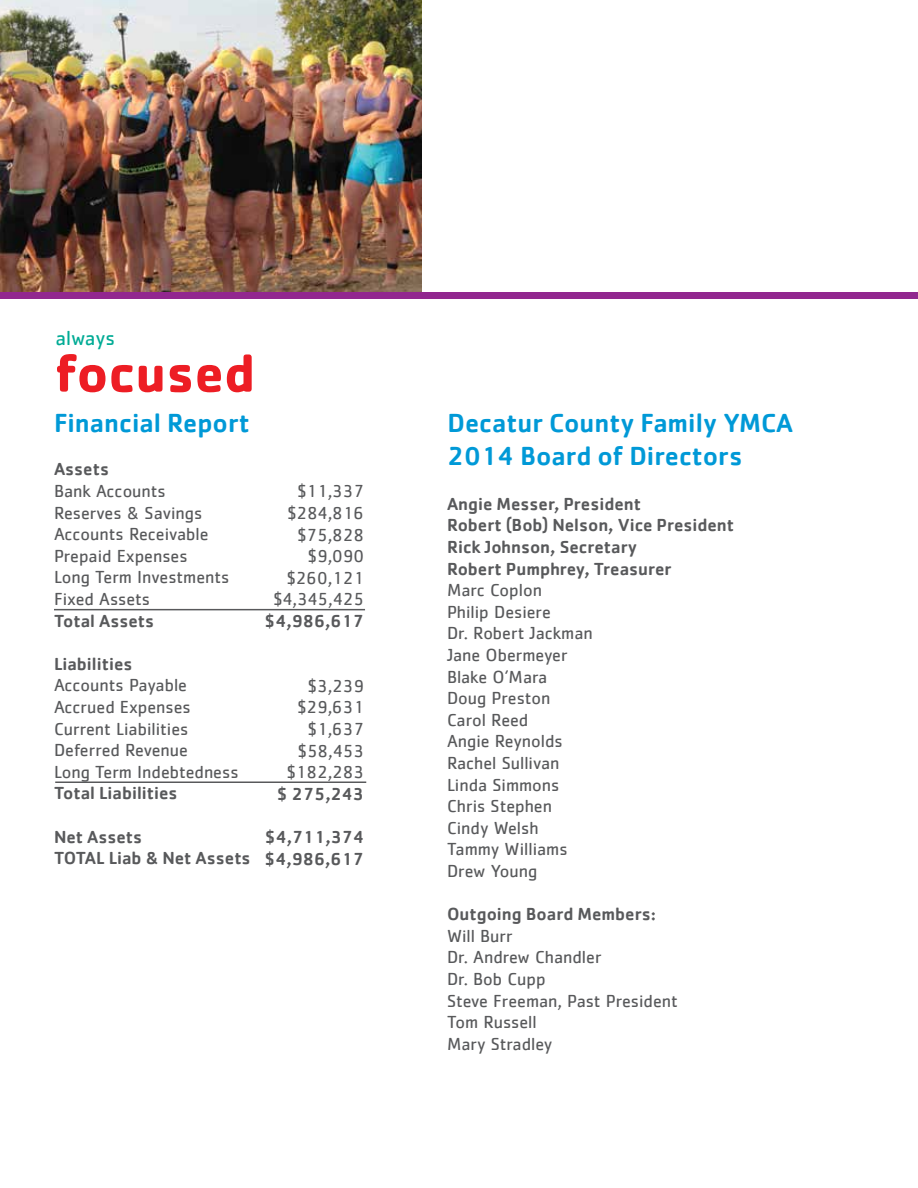
<style>
.page{position:relative;width:918px;height:1188px;background:#fff}
.page>*{position:absolute;margin:0;border:0;box-sizing:border-box;transform-origin:0 0}
.t1{font:700 54px "Cachet";color:#ed1d24}
.t2{font:500 27px/32.4px "Cachet";color:#0099d7}
.t3{font:21px "Cachet";color:#00ab95}
.t4{font:18px/21.6px "Cachet";color:#58595b}
.t5{font:500 18px/21.6px "Cachet";color:#58595b}
</style>
<div class="page">
<img style="left:0;top:0;width:422px;height:292px">
<hr style="left:54px;top:609px;width:311px;height:1px;background:#58595b">
<hr style="left:55px;top:782px;width:311px;height:1px;background:#58595b">
<div style="left:0;top:292px;width:918px;height:7px;background:#92278f"></div>
<p class="t3" style="left:56px;top:326px;width:61px">always</p>
<h1 class="t1" style="left:56px;top:338px;width:201px">focused</h1>
<h2 class="t2" style="left:54px;top:406px;width:197px">Financial Report</h2>
<p class="t5" style="left:54px;top:458px;width:57px">Assets</p>
<p class="t4" style="left:54px;top:480px;width:177px">Bank Accounts<br>Reserves &amp; Savings<br>Accounts Receivable<br>Prepaid Expenses<br>Long Term Investments<br>Fixed Assets</p>
<p class="t5" style="left:54px;top:609px;width:102px">Total Assets</p>
<p class="t5" style="left:54px;top:653px;width:80px">Liabilities</p>
<p class="t4" style="left:54px;top:674px;width:186px">Accounts Payable<br>Accrued Expenses<br>Current Liabilities<br>Deferred Revenue<br>Long Term Indebtedness</p>
<p class="t5" style="left:54px;top:782px;width:125px">Total Liabilities</p>
<p class="t5" style="left:54px;top:825px;width:198px">Net Assets<br>TOTAL Liab &amp; Net Assets</p>
<p class="t4" style="left:273px;top:480px;width:92px;text-align:right">$11,337 $284,816 $75,828 $9,090 $260,121 $4,345,425</p>
<p class="t5" style="left:265px;top:610px;width:101px">$4,986,617</p>
<p class="t4" style="left:287px;top:675px;width:79px;text-align:right">$3,239 $29,631 $1,637 $58,453 $182,283</p>
<p class="t5" style="left:277px;top:782px;width:88px">$ 275,243</p>
<p class="t5" style="left:265px;top:826px;width:101px">$4,711,374 $4,986,617</p>
<h2 class="t2" style="left:448px;top:406px;width:347px">Decatur County Family YMCA<br>2014 Board of Directors</h2>
<p class="t5" style="left:447px;top:493px;width:289px">Angie Messer, President<br>Robert (Bob) Nelson, Vice President<br>Rick Johnson, Secretary<br>Robert Pumphrey, Treasurer</p>
<p class="t4" style="left:447px;top:579px;width:147px">Marc Coplon<br>Philip Desiere<br>Dr. Robert Jackman<br>Jane Obermeyer<br>Blake O’Mara<br>Doug Preston<br>Carol Reed<br>Angie Reynolds<br>Rachel Sullivan<br>Linda Simmons<br>Chris Stephen<br>Cindy Welsh<br>Tammy Williams<br>Drew Young</p>
<p class="t5" style="left:447px;top:903px;width:211px">Outgoing Board Members:</p>
<p class="t4" style="left:447px;top:925px;width:232px">Will Burr<br>Dr. Andrew Chandler<br>Dr. Bob Cupp<br>Steve Freeman, Past President<br>Tom Russell<br>Mary Stradley</p>
</div>
